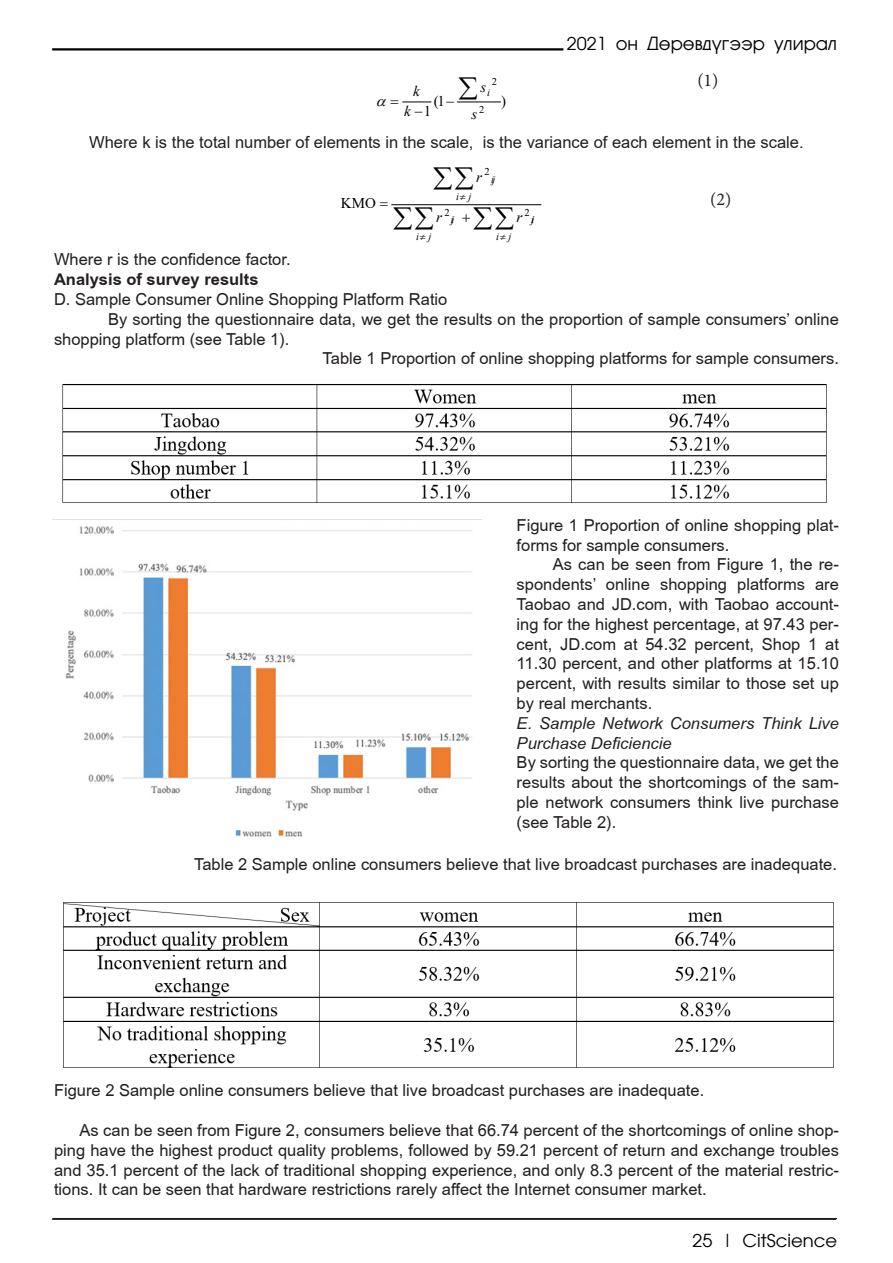
<style>
.page{position:relative;width:893px;height:1263px;background:#fff}
.page>*{position:absolute;margin:0;border:0;box-sizing:border-box;transform-origin:0 0}
.t1{font:18px "AG Avant Garde Mon";color:#000001}
.t2{font:18px "Minion Pro";color:#231f20}
.t3{font:16.5px/19.8px "Ch Arial";color:#231f20;text-align:justify}
.t4{font:16.5px "Arial";color:#231f20}
.t5{font:italic 16.5px/19.8px "Ch Arial";color:#231f20}
.t6{font:700 16.5px "Ch Arial";color:#231f20}
.t7{font:italic 14.85px "Times New Roman";color:#000}
.t8{font:14.85px "Times New Roman";color:#000}
.t9{font:italic 10.35px "Times New Roman";color:#000}
.t10{font:10.35px "Times New Roman";color:#000}
.s1{font-style:normal}
</style>
<div class="page">
<hr style="left:52px;top:48px;width:511px;height:3px;background:#000001">
<svg style="left:52px;top:1218px;width:785px;height:2px"></svg>
<hr style="left:457px;top:102px;width:43px;height:1px;background:#000">
<hr style="left:392px;top:204px;width:149px;height:1px;background:#000">
<img style="left:62px;top:384px;width:765px;height:119px">
<img style="left:53px;top:519px;width:429px;height:318px">
<img style="left:63px;top:902px;width:771px;height:166px">
<svg style="left:402px;top:101px;width:29px;height:2px"></svg>
<p class="t10" style="left:492px;top:74px;width:7px">2</p>
<p class="t7" style="left:480px;top:77px;width:7px">s</p>
<p class="t7" style="left:413px;top:81px;width:8px">k</p>
<p class="t9" style="left:487px;top:85px;width:4px">i</p>
<p class="t8" style="left:434px;top:90px;width:22px">(1−</p>
<p class="t8" style="left:501px;top:90px;width:6px">)</p>
<p class="t7" style="left:404px;top:101px;width:29px">k−<span class="s1">1</span></p>
<p class="t10" style="left:479px;top:102px;width:7px">2</p>
<p class="t7" style="left:471px;top:104px;width:7px">s</p>
<p class="t1" style="left:567px;top:34px;width:272px">2021 он Дөрөвдүгээр улирал</p>
<p class="t2" style="left:697px;top:68px;width:23px">(1)</p>
<p class="t4" style="left:89px;top:131px;width:716px">Where k is the total number of elements in the scale, is the variance of each element in the scale.</p>
<p class="t8" style="left:341px;top:193px;width:36px">KMO</p>
<p class="t10" style="left:484px;top:164px;width:7px">2</p>
<p class="t7" style="left:476px;top:167px;width:7px">r</p>
<p class="t9" style="left:491px;top:172px;width:6px">ij</p>
<p class="t9" style="left:456px;top:189px;width:17px">i j</p>
<p class="t10" style="left:444px;top:205px;width:7px">2</p>
<p class="t10" style="left:525px;top:205px;width:7px">2</p>
<p class="t7" style="left:436px;top:207px;width:7px">r</p>
<p class="t7" style="left:516px;top:207px;width:7px">r</p>
<p class="t9" style="left:451px;top:213px;width:5px">ij</p>
<p class="t9" style="left:531px;top:213px;width:5px">ij</p>
<p class="t9" style="left:416px;top:229px;width:17px">i j</p>
<p class="t9" style="left:496px;top:229px;width:17px">i j</p>
<p class="t2" style="left:710px;top:188px;width:23px">(2)</p>
<p class="t3" style="left:54px;top:250px;width:238px">Where r is the confidence factor.</p>
<p class="t6" style="left:54px;top:270px;width:206px">Analysis of survey results</p>
<p class="t3" style="left:54px;top:289px;width:395px">D. Sample Consumer Online Shopping Platform Ratio</p>
<p class="t3" style="left:54px;top:309px;width:786px;text-indent:54px">By sorting the questionnaire data, we get the results on the proportion of sample consumers’ online shopping platform (see Table 1).</p>
<p class="t3" style="left:323px;top:349px;width:518px">Table 1 Proportion of online shopping platforms for sample consumers.</p>
<p class="t3" style="left:517px;top:515px;width:324px">Figure 1 Proportion of online shopping plat&shy;forms for sample consumers.</p>
<p class="t3" style="left:517px;top:555px;width:324px;text-indent:36px">As can be seen from Figure 1, the re&shy;spondents’ online shopping platforms are Taobao and JD.com, with Taobao account&shy;ing for the highest percentage, at 97.43 per&shy;cent, JD.com at 54.32 percent, Shop 1 at 11.30 percent, and other platforms at 15.10 percent, with results similar to those set up by real merchants.</p>
<p class="t5" style="left:517px;top:713px;width:324px">E. Sample Network Consumers Think Live<br>Purchase Deficiencie</p>
<p class="t3" style="left:517px;top:753px;width:324px">By sorting the questionnaire data, we get the results about the shortcomings of the sam&shy;ple network consumers think live purchase (see Table 2).</p>
<p class="t3" style="left:194px;top:854px;width:644px">Table 2 Sample online consumers believe that live broadcast purchases are inadequate.</p>
<p class="t3" style="left:54px;top:1081px;width:652px">Figure 2 Sample online consumers believe that live broadcast purchases are inadequate.</p>
<p class="t3" style="left:54px;top:1120px;width:786px;text-indent:26px">As can be seen from Figure 2, consumers believe that 66.74 percent of the shortcomings of online shop&shy;ping have the highest product quality problems, followed by 59.21 percent of return and exchange troubles and 35.1 percent of the lack of traditional shopping experience, and only 8.3 percent of the material restric&shy;tions. It can be seen that hardware restrictions rarely affect the Internet consumer market.</p>
<p class="t1" style="left:692px;top:1230px;width:146px">25 | CitScience</p>
</div>
